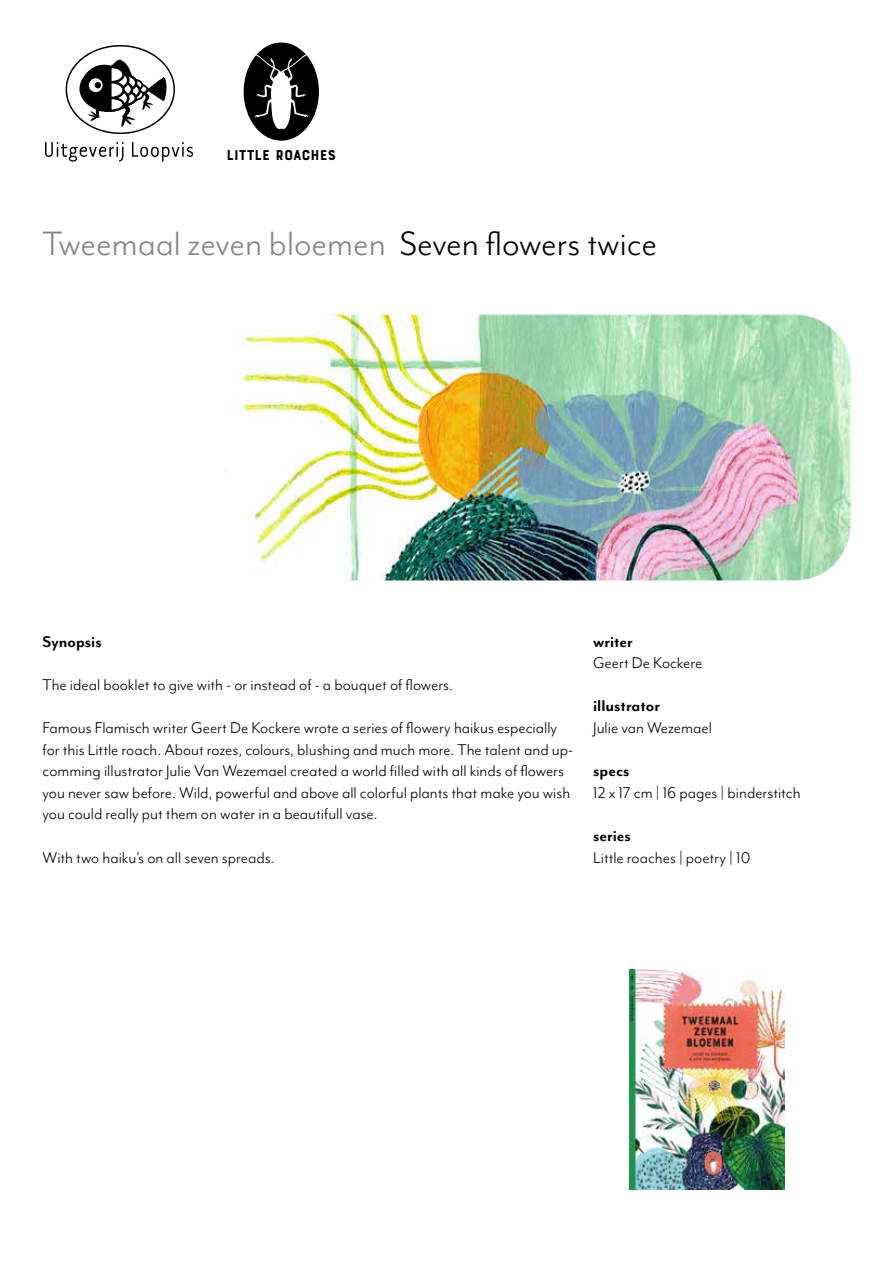
<style>
.page{position:relative;width:893px;height:1263px;background:#fff}
.page>*{position:absolute;margin:0;border:0;box-sizing:border-box;transform-origin:0 0}
.t1{font:39px "Mr Eaves Mod OT";color:#848686}
.t2{font:18px/21.6px "Mr Eaves Mod OT";color:#000}
.t3{font:700 18px "Mr Eaves Mod OT";color:#000}
.t4{font:15px "Bourton Base";color:#000}
.s1{color:#020304}
</style>
<div class="page">
<div style="left:66px;top:45px;width:109px;height:89px;border:2px solid #000;border-radius:50%"></div>
<svg style="left:73px;top:54px;width:94px;height:73px"></svg>
<svg style="left:45px;top:142px;width:78px;height:20px"></svg>
<svg style="left:132px;top:142px;width:61px;height:20px"></svg>
<svg style="left:244px;top:43px;width:75px;height:98px"></svg>
<img style="left:629px;top:969px;width:156px;height:221px">
<img style="left:234px;top:315px;width:616px;height:265px">
<p class="t4" style="left:227px;top:146px;width:111px">LITTLE ROACHES</p>
<h1 class="t1" style="left:43px;top:222px;width:616px">Tweemaal zeven bloemen <span class="s1">Seven flowers twice</span></h1>
<p class="t3" style="left:43px;top:631px;width:61px">Synopsis</p>
<p class="t2" style="left:43px;top:674px;width:412px">The ideal booklet to give with - or instead of - a bouquet of flowers.</p>
<p class="t2" style="left:43px;top:717px;width:532px">Famous Flamisch writer Geert De Kockere wrote a series of flowery haikus especially for this Little roach. About rozes, colours, blushing and much more. The talent and up&shy;comming illustrator Julie Van Wezemael created a world filled with all kinds of flowers you never saw before. Wild, powerful and above all colorful plants that make you wish you could really put them on water in a beautifull vase.</p>
<p class="t2" style="left:43px;top:847px;width:233px">With two haiku’s on all seven spreads.</p>
<p class="t3" style="left:593px;top:631px;width:41px">writer</p>
<p class="t2" style="left:593px;top:652px;width:111px">Geert De Kockere</p>
<p class="t3" style="left:593px;top:696px;width:68px">illustrator</p>
<p class="t2" style="left:593px;top:717px;width:120px">Julie van Wezemael</p>
<p class="t3" style="left:593px;top:761px;width:38px">specs</p>
<p class="t2" style="left:593px;top:782px;width:209px">12 x 17 cm | 16 pages | binderstitch</p>
<p class="t3" style="left:593px;top:826px;width:39px">series</p>
<p class="t2" style="left:593px;top:847px;width:159px">Little roaches | poetry | 10</p>
</div>
